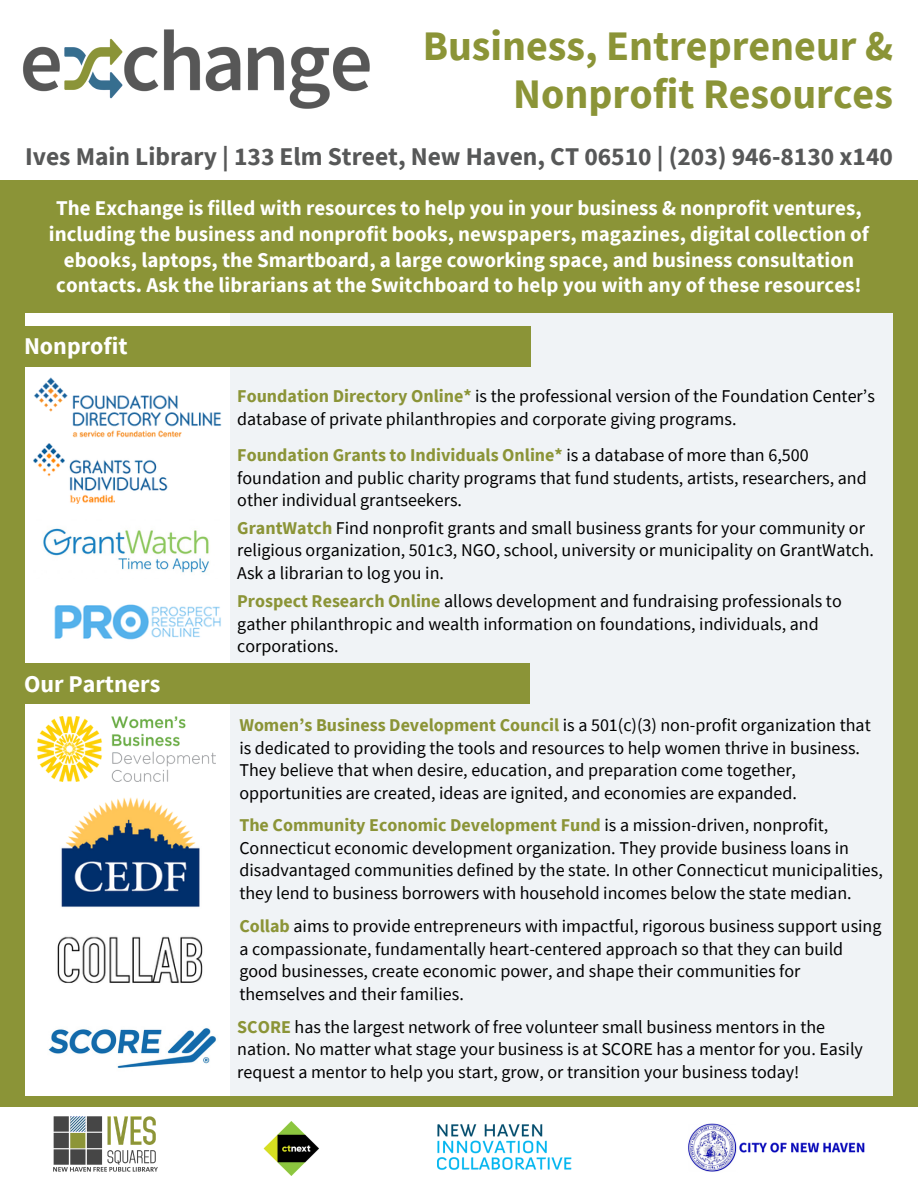
<style>
.page{position:relative;width:918px;height:1188px;background:#fff}
.page>*{position:absolute;margin:0;border:0;box-sizing:border-box;transform-origin:0 0}
.t1{font:700 42px/47.2px "Source Sans Pro";color:#8b9437;text-align:right}
.t2{font:700 25.5px "Source Sans Pro";color:#575858}
.t3{font:700 24px "Source Sans Pro";color:#fff}
.t4{font:700 21px/25.8px "Source Sans Pro";color:#fff;text-align:center}
.t5{font:18px/22.5px "Source Sans Pro";color:#000}
.s1{font-weight:700;color:#8b9437}
</style>
<div class="page">
<img style="left:23px;top:29px;width:347px;height:80px">
<img style="left:53px;top:1116px;width:105px;height:56px">
<img style="left:263px;top:1121px;width:56px;height:55px">
<img style="left:438px;top:1124px;width:134px;height:46px">
<img style="left:688px;top:1123px;width:177px;height:49px">
<div style="left:0;top:180px;width:918px;height:927px;background:#8b9437"></div>
<div style="left:230px;top:313px;width:663px;height:783px;background:#f0f3f6"></div>
<div style="left:25px;top:313px;width:205px;height:783px;background:#fff"></div>
<div style="left:16px;top:326px;width:514px;height:41px;background:#8b9437"></div>
<div style="left:24px;top:663px;width:505px;height:40px;background:#8b9437"></div>
<img style="left:34px;top:377px;width:187px;height:60px">
<img style="left:43px;top:528px;width:166px;height:45px">
<img style="left:34px;top:444px;width:134px;height:59px">
<img style="left:54px;top:604px;width:167px;height:36px">
<img style="left:37px;top:717px;width:179px;height:65px">
<img style="left:61px;top:797px;width:139px;height:110px">
<img style="left:57px;top:936px;width:146px;height:47px">
<img style="left:48px;top:1028px;width:168px;height:40px">
<h1 class="t1" style="left:423px;top:22px;width:472px">Business, Entrepreneur &amp;<br>Nonprofit Resources</h1>
<h2 class="t2" style="left:25px;top:140px;width:869px">Ives Main Library | 133 Elm Street, New Haven, CT 06510 | (203) 946-8130 x140</h2>
<p class="t4" style="left:49px;top:194px;width:822px">The Exchange is filled with resources to help you in your business &amp; nonprofit ventures, including the business and nonprofit books, newspapers, magazines, digital collection of ebooks, laptops, the Smartboard, a large coworking space, and business consultation contacts. Ask the librarians at the Switchboard to help you with any of these resources!</p>
<h3 class="t3" style="left:24px;top:331px;width:105px">Nonprofit</h3>
<h3 class="t3" style="left:24px;top:668px;width:138px">Our Partners</h3>
<p class="t5" style="left:237px;top:385px;width:639px"><span class="s1">Foundation Directory Online*</span> is the professional version of the Foundation Center’s database of private philanthropies and corporate giving programs.</p>
<p class="t5" style="left:237px;top:444px;width:631px"><span class="s1">Foundation Grants to Individuals Online*</span> is a database of more than 6,500 foundation and public charity programs that fund students, artists, researchers, and other individual grantseekers.</p>
<p class="t5" style="left:237px;top:516px;width:638px"><span class="s1">GrantWatch</span> Find nonprofit grants and small business grants for your community or religious organization, 501c3, NGO, school, university or municipality on GrantWatch.<br>Ask a librarian to log you in.</p>
<p class="t5" style="left:237px;top:590px;width:606px"><span class="s1">Prospect Research Online</span> allows development and fundraising professionals to gather philanthropic and wealth information on foundations, individuals, and corporations.</p>
<p class="t5" style="left:239px;top:714px;width:633px"><span class="s1">Women’s Business Development Council</span> is a 501(c)(3) non-profit organization that is dedicated to providing the tools and resources to help women thrive in business.<br>They believe that when desire, education, and preparation come together, opportunities are created, ideas are ignited, and economies are expanded.</p>
<p class="t5" style="left:239px;top:814px;width:645px"><span class="s1">The Community Economic Development Fund</span> is a mission-driven, nonprofit, Connecticut economic development organization. They provide business loans in disadvantaged communities defined by the state. In other Connecticut municipalities, they lend to business borrowers with household incomes below the state median.</p>
<p class="t5" style="left:239px;top:915px;width:644px"><span class="s1">Collab</span> aims to provide entrepreneurs with impactful, rigorous business support using a compassionate, fundamentally heart-centered approach so that they can build good businesses, create economic power, and shape their communities for themselves and their families.</p>
<p class="t5" style="left:237px;top:1015px;width:627px"><span class="s1">SCORE</span> has the largest network of free volunteer small business mentors in the nation. No matter what stage your business is at SCORE has a mentor for you. Easily request a mentor to help you start, grow, or transition your business today!</p>
</div>
